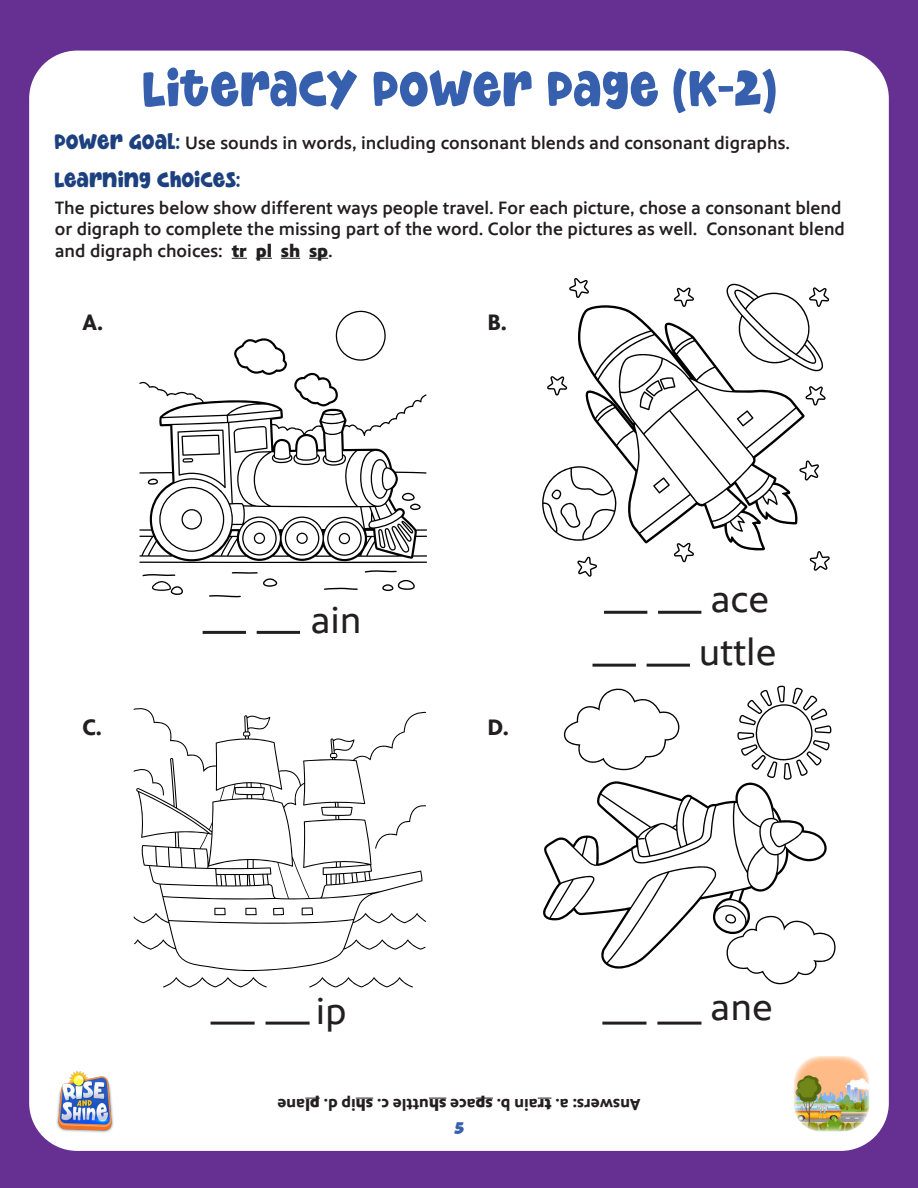
<style>
.page{position:relative;width:918px;height:1188px;background:#653091}
.page>*{position:absolute;margin:0;border:0;box-sizing:border-box;transform-origin:0 0}
.Big_Header{font:51.75px "Kidsbar";color:#3660ad}
.t1{font:37.5px "PBS Sans";color:#231f20}
.t2{font:700 22.5px "PBS Sans";color:#231f20}
.Smaller_Header{font:22.2px "Kidsbar";color:#1c417e}
.Body{font:500 18px/21.6px "PBS Sans";color:#231f20}
.t3{font:17.7px "Kidsbar";color:#3660ad}
.Body-2{font:700 16.2px "PBS Sans";color:#231f20}
.s1{font-family:"Kidsbar";font-weight:400;font-size:22.2px;color:#1c417e}
.s2{font-weight:900}
</style>
<div class="page">
<div style="left:29px;top:51px;width:860px;height:1100px;background:#fff;border-radius:48px"></div>
<img style="left:56px;top:1072px;width:58px;height:61px">
<svg style="left:232px;top:258px;width:15px;height:1px"></svg>
<svg style="left:256px;top:258px;width:16px;height:1px"></svg>
<svg style="left:281px;top:258px;width:19px;height:1px"></svg>
<svg style="left:309px;top:258px;width:19px;height:1px"></svg>
<svg style="left:538px;top:1098px;width:14px;height:1px"></svg>
<svg style="left:476px;top:1098px;width:17px;height:1px"></svg>
<svg style="left:429px;top:1098px;width:17px;height:1px"></svg>
<svg style="left:356px;top:1098px;width:17px;height:1px"></svg>
<svg style="left:305px;top:1098px;width:15px;height:1px"></svg>
<img style="left:794px;top:1056px;width:75px;height:75px">
<svg style="left:134px;top:708px;width:292px;height:263px"></svg>
<svg style="left:309px;top:977px;width:104px;height:11px"></svg>
<svg style="left:163px;top:977px;width:104px;height:11px"></svg>
<svg style="left:375px;top:804px;width:51px;height:45px"></svg>
<svg style="left:134px;top:767px;width:30px;height:28px"></svg>
<hr style="left:266px;top:1022px;width:44px;height:3px;background:#231f20">
<hr style="left:211px;top:1022px;width:44px;height:3px;background:#231f20">
<svg style="left:564px;top:688px;width:116px;height:82px"></svg>
<svg style="left:737px;top:685px;width:95px;height:95px"></svg>
<svg style="left:748px;top:935px;width:88px;height:49px"></svg>
<svg style="left:543px;top:781px;width:286px;height:189px"></svg>
<hr style="left:657px;top:1022px;width:44px;height:3px;background:#231f20">
<hr style="left:602px;top:1022px;width:44px;height:3px;background:#231f20">
<svg style="left:295px;top:373px;width:35px;height:8px"></svg>
<svg style="left:139px;top:562px;width:288px;height:1px"></svg>
<svg style="left:139px;top:381px;width:288px;height:180px"></svg>
<svg style="left:335px;top:310px;width:51px;height:51px"></svg>
<svg style="left:234px;top:338px;width:53px;height:37px"></svg>
<svg style="left:382px;top:579px;width:33px;height:12px"></svg>
<svg style="left:402px;top:493px;width:19px;height:17px"></svg>
<svg style="left:148px;top:429px;width:78px;height:123px"></svg>
<svg style="left:209px;top:595px;width:32px;height:2px"></svg>
<svg style="left:232px;top:572px;width:45px;height:15px"></svg>
<svg style="left:324px;top:588px;width:34px;height:2px"></svg>
<svg style="left:365px;top:570px;width:32px;height:3px"></svg>
<svg style="left:142px;top:574px;width:41px;height:21px"></svg>
<hr style="left:257px;top:631px;width:43px;height:3px;background:#231f20">
<hr style="left:203px;top:631px;width:43px;height:3px;background:#231f20">
<svg style="left:578px;top:305px;width:227px;height:245px"></svg>
<svg style="left:542px;top:466px;width:75px;height:75px"></svg>
<svg style="left:547px;top:376px;width:20px;height:20px"></svg>
<svg style="left:569px;top:278px;width:20px;height:20px"></svg>
<svg style="left:805px;top:386px;width:21px;height:20px"></svg>
<svg style="left:674px;top:543px;width:20px;height:19px"></svg>
<svg style="left:577px;top:557px;width:20px;height:20px"></svg>
<svg style="left:799px;top:460px;width:20px;height:21px"></svg>
<svg style="left:810px;top:551px;width:20px;height:20px"></svg>
<svg style="left:674px;top:287px;width:20px;height:20px"></svg>
<svg style="left:725px;top:283px;width:104px;height:88px"></svg>
<hr style="left:658px;top:611px;width:43px;height:3px;background:#231f20">
<hr style="left:604px;top:611px;width:43px;height:3px;background:#231f20">
<hr style="left:647px;top:664px;width:43px;height:3px;background:#231f20">
<hr style="left:593px;top:664px;width:43px;height:3px;background:#231f20">
<p class="Big_Header" style="left:141px;top:56px;width:637px">LITERACY POWER PAGE (K-2)</p>
<p class="Body" style="left:54px;top:133px;width:738px"><span class="s1">POWER GOAL:</span> Use sounds in words, including consonant blends and consonant digraphs.</p>
<p class="Smaller_Header" style="left:54px;top:166px;width:188px">LEARNING CHOICES:</p>
<p class="Body" style="left:55px;top:197px;width:792px">The pictures below show different ways people travel. For each picture, chose a consonant blend or digraph to complete the missing part of the word. Color the pictures as well. Consonant blend and digraph choices: <span class="s2">tr pl sh sp</span>.</p>
<p class="t2" style="left:82px;top:310px;width:22px">A.</p>
<p class="t2" style="left:82px;top:715px;width:21px">C.</p>
<p class="t1" style="left:310px;top:600px;width:53px">ain</p>
<p class="t2" style="left:487px;top:310px;width:21px">B.</p>
<p class="t2" style="left:487px;top:715px;width:23px">D.</p>
<p class="t1" style="left:710px;top:579px;width:60px">ace</p>
<p class="t1" style="left:699px;top:632px;width:79px">uttle</p>
<p class="t1" style="left:316px;top:990px;width:32px">ip</p>
<p class="t1" style="left:710px;top:987px;width:64px">ane</p>
<p class="Body-2" style="left:641px;top:1114px;width:365px;rotate:-180deg">Answers: a. <span class="s2">tr</span>ain b. <span class="s2">sp</span>ace <span class="s2">sh</span>uttle c. <span class="s2">sh</span>ip d. <span class="s2">pl</span>ane</p>
<p class="t3" style="left:454px;top:1117px;width:11px">5</p>
</div>
